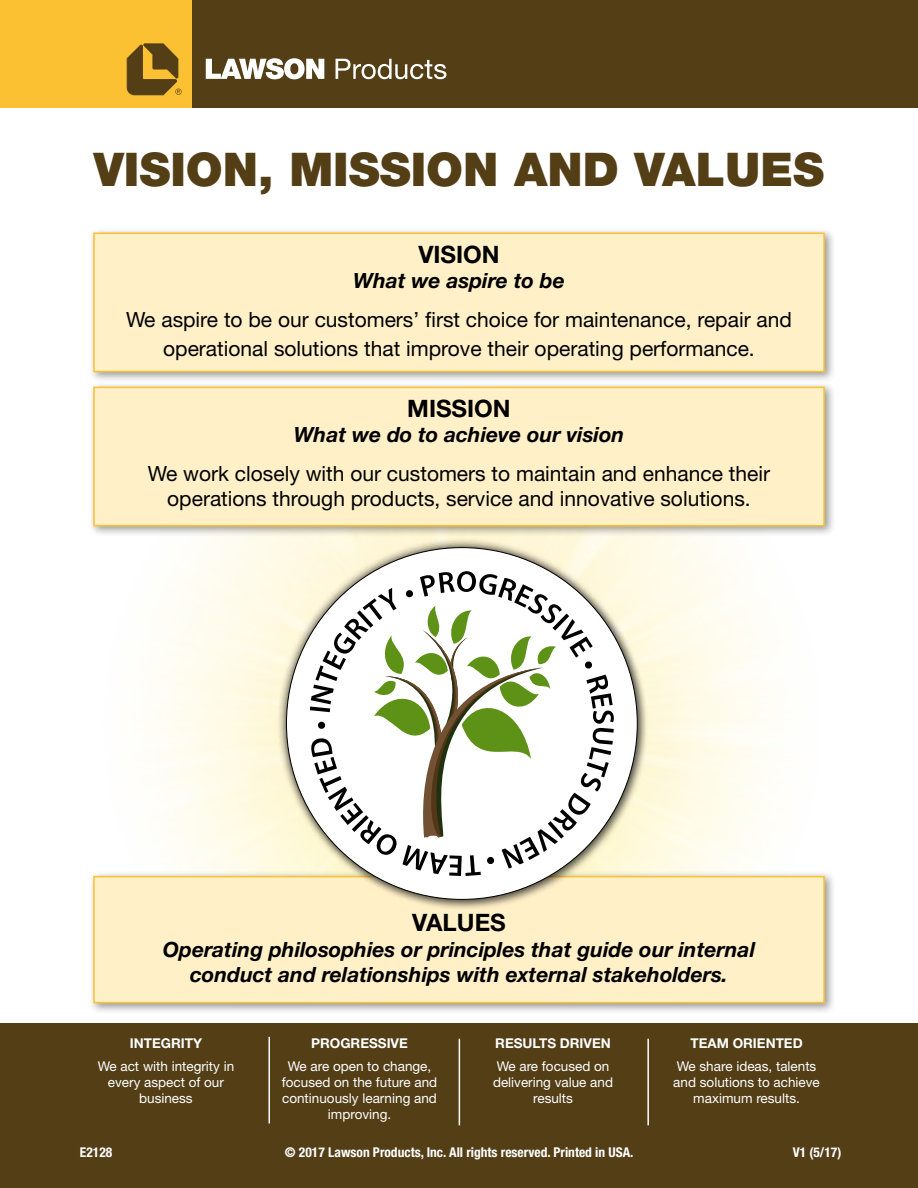
<style>
.page{position:relative;width:918px;height:1188px;background:#fff}
.page>*{position:absolute;margin:0;border:0;box-sizing:border-box;transform-origin:0 0}
.t1{font:900 46.5px "Helvetica Neue";color:#533e16}
.t2{font:700 24px "Helvetica Neue";color:#000}
.t3{font:21px/28.8px "Helvetica Neue";color:#000;text-align:center}
.t4{font:italic 700 21px/25.2px "Helvetica Neue";color:#000;text-align:center}
.t5{font:13.5px/16.2px "Helvetica Neue";color:#fff;text-align:center}
.t6{font:700 condensed 13.5px "Helvetica Neue";color:#fff}
.t7{font:700 13.5px "Helvetica Neue";color:#fff}
</style>
<div class="page">
<div style="left:0;top:1024px;width:918px;height:164px;background:#533e16"></div>
<div style="left:88px;top:227px;width:748px;height:156px;background:#000;opacity:.4"></div>
<div style="left:93px;top:233px;width:732px;height:139px;background:#fff0c8;border:2px solid #fbc132"></div>
<div style="left:88px;top:381px;width:748px;height:157px;background:#000;opacity:.4"></div>
<div style="left:93px;top:387px;width:732px;height:139px;background:#fff0c8;border:2px solid #fbc132"></div>
<div style="left:88px;top:871px;width:748px;height:143px;background:#000;opacity:.4"></div>
<div style="left:93px;top:876px;width:732px;height:127px;background:#fff0c8;border:2px solid #fbc132"></div>
<div style="left:276px;top:537px;width:371px;height:372px;background:#000;opacity:.75"></div>
<div style="left:286px;top:548px;width:351px;height:351px;background:#fff;border-radius:50%"></div>
<svg style="left:310px;top:571px;width:304px;height:305px"></svg>
<div style="left:0;top:0;width:918px;height:108px;background:#533e16"></div>
<div style="left:0;top:0;width:191px;height:108px;background:#fbc132"></div>
<svg style="left:206px;top:58px;width:118px;height:21px"></svg>
<svg style="left:336px;top:59px;width:110px;height:20px"></svg>
<svg style="left:127px;top:43px;width:55px;height:52px"></svg>
<hr style="left:268px;top:1037px;width:2px;height:86px;background:#fff">
<hr style="left:459px;top:1039px;width:1px;height:86px;background:#fff">
<hr style="left:647px;top:1039px;width:2px;height:86px;background:#fff">
<h1 class="t1" style="left:94px;top:142px;width:732px">VISION, MISSION AND VALUES</h1>
<p class="t2" style="left:418px;top:239px;width:83px">VISION</p>
<p class="t4" style="left:353px;top:267px;width:213px">What we aspire to be</p>
<p class="t3" style="left:126px;top:305px;width:667px">We aspire to be our customers’ first choice for maintenance, repair and operational solutions that improve their operating performance.</p>
<p class="t2" style="left:407px;top:394px;width:105px">MISSION</p>
<p class="t4" style="left:294px;top:422px;width:332px">What we do to achieve our vision</p>
<p class="t3" style="left:148px;top:461px;width:624px;line-height:25.2px">We work closely with our customers to maintain and enhance their operations through products, service and innovative solutions.</p>
<p class="t2" style="left:412px;top:908px;width:95px">VALUES</p>
<p class="t4" style="left:163px;top:936px;width:594px">Operating philosophies or principles that guide our internal conduct and relationships with external stakeholders.</p>
<p class="t7" style="left:130px;top:1035px;width:74px">INTEGRITY</p>
<p class="t5" style="left:98px;top:1058px;width:138px">We act with integrity in every aspect of our business</p>
<p class="t7" style="left:311px;top:1035px;width:98px">PROGRESSIVE</p>
<p class="t5" style="left:282px;top:1058px;width:157px">We are open to change, focused on the future and continuously learning and improving.</p>
<p class="t7" style="left:495px;top:1035px;width:117px">RESULTS DRIVEN</p>
<p class="t5" style="left:493px;top:1058px;width:122px">We are focused on delivering value and results</p>
<p class="t7" style="left:690px;top:1035px;width:114px">TEAM ORIENTED</p>
<p class="t5" style="left:673px;top:1058px;width:148px">We share ideas, talents and solutions to achieve maximum results.</p>
<p class="t6" style="left:80px;top:1144px;width:34px">E2128</p>
<p class="t6" style="left:285px;top:1144px;width:350px">© 2017 Lawson Products, Inc. All rights reserved. Printed in USA.</p>
<p class="t6" style="left:793px;top:1144px;width:50px">V1 (5/17)</p>
</div>
